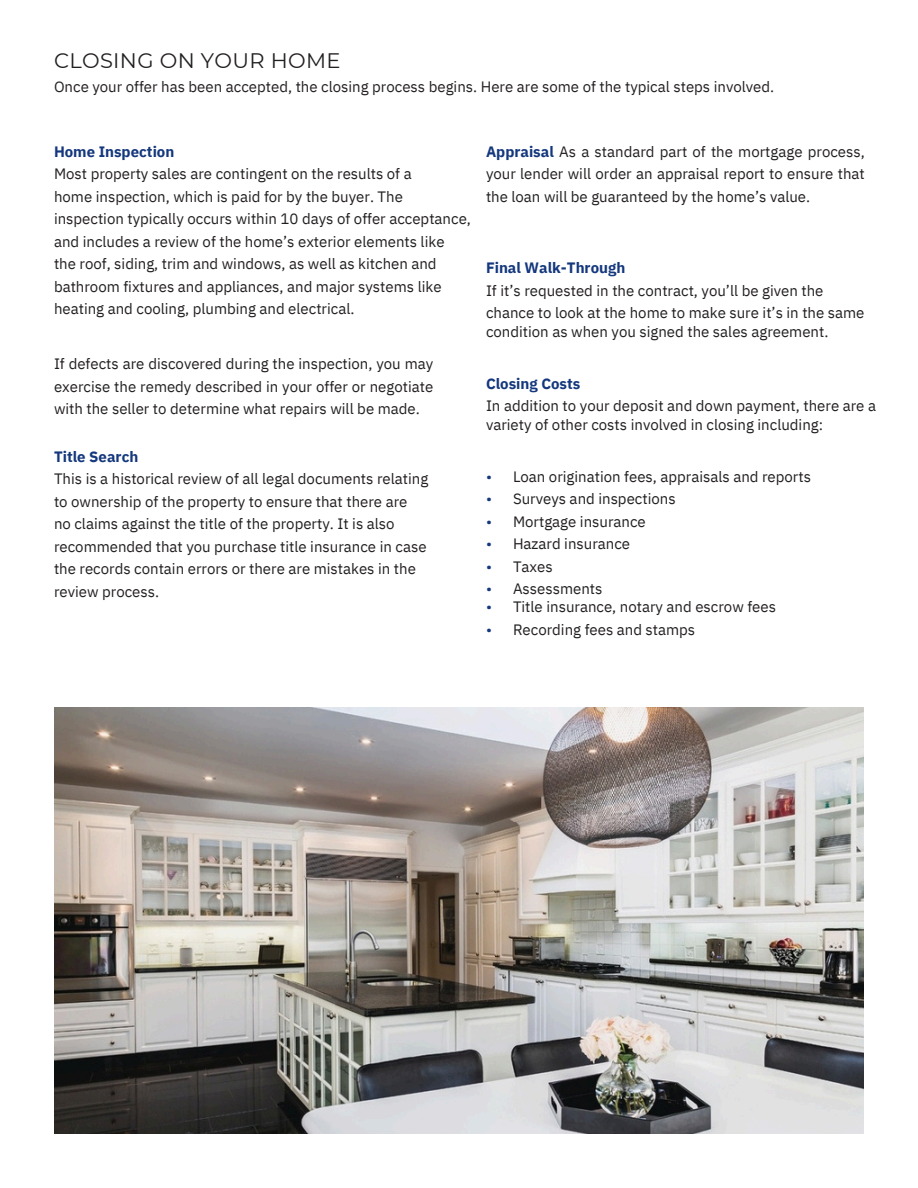
<style>
.page{position:relative;width:918px;height:1188px;background:#fff}
.page>*{position:absolute;margin:0;border:0;box-sizing:border-box;transform-origin:0 0}
.t1{font:21px "Montserrat";letter-spacing:.015em;color:#231f20}
.t2{font:15px/22.5px "IBM Plex Sans";color:#231f20}
.t3{font:15px/22.5px "IBM Plex Sans";color:#14377d;text-align:justify}
.s1{font-weight:700;color:#14377d}
</style>
<div class="page">
<img style="left:54px;top:707px;width:810px;height:427px">
<h1 class="t1" style="left:54px;top:48px;width:288px">CLOSING ON YOUR HOME</h1>
<h1 class="t2" style="left:54px;top:75px;width:722px">Once your offer has been accepted, the closing process begins. Here are some of the typical steps involved.</h1>
<h1 class="t2" style="left:54px;top:140px;width:419px"><span class="s1">Home Inspection<br></span>Most property sales are contingent on the results of a<br>home inspection, which is paid for by the buyer. The inspection typically occurs within 10 days of offer acceptance, and includes a review of the home’s exterior elements like<br>the roof, siding, trim and windows, as well as kitchen and bathroom fixtures and appliances, and major systems like heating and cooling, plumbing and electrical.</h1>
<h1 class="t2" style="left:54px;top:352px;width:381px;text-align:justify">If defects are discovered during the inspection, you may exercise the remedy described in your offer or negotiate with the seller to determine what repairs will be made.</h1>
<h1 class="t2" style="left:54px;top:445px;width:376px"><span class="s1">Title Search<br></span>This is a historical review of all legal documents relating to ownership of the property to ensure that there are<br>no claims against the title of the property. It is also recommended that you purchase title insurance in case the records contain errors or there are mistakes in the review process.</h1>
<p class="t2" style="left:486px;top:140px;width:380px;text-align:justify"><span class="s1">Appraisal</span> As a standard part of the mortgage process, your lender will order an appraisal report to ensure that the loan will be guaranteed by the home’s value.</p>
<h1 class="t2" style="left:486px;top:256px;width:380px"><span class="s1">Final Walk-Through<br></span>If it’s requested in the contract, you’ll be given the chance to look at the home to make sure it’s in the same</h1>
<h1 class="t2" style="left:486px;top:320px;width:344px">condition as when you signed the sales agreement.</h1>
<p class="t2" style="left:486px;top:373px;width:392px;line-height:21.3px"><span class="s1">Closing Costs<br></span>In addition to your deposit and down payment, there are a</p>
<p class="t2" style="left:486px;top:413px;width:339px">variety of other costs involved in closing including:</p>
<h1 class="t3" style="left:486px;top:465px;width:7px">• • • • • •</h1>
<h1 class="t3" style="left:486px;top:595px;width:7px">•</h1>
<p class="t3" style="left:486px;top:618px;width:7px">•</p>
<p class="t2" style="left:513px;top:465px;width:300px">Loan origination fees, appraisals and reports<br>Surveys and inspections<br>Mortgage insurance<br>Hazard insurance<br>Taxes<br>Assessments</p>
<p class="t2" style="left:513px;top:595px;width:265px">Title insurance, notary and escrow fees<br>Recording fees and stamps</p>
</div>
